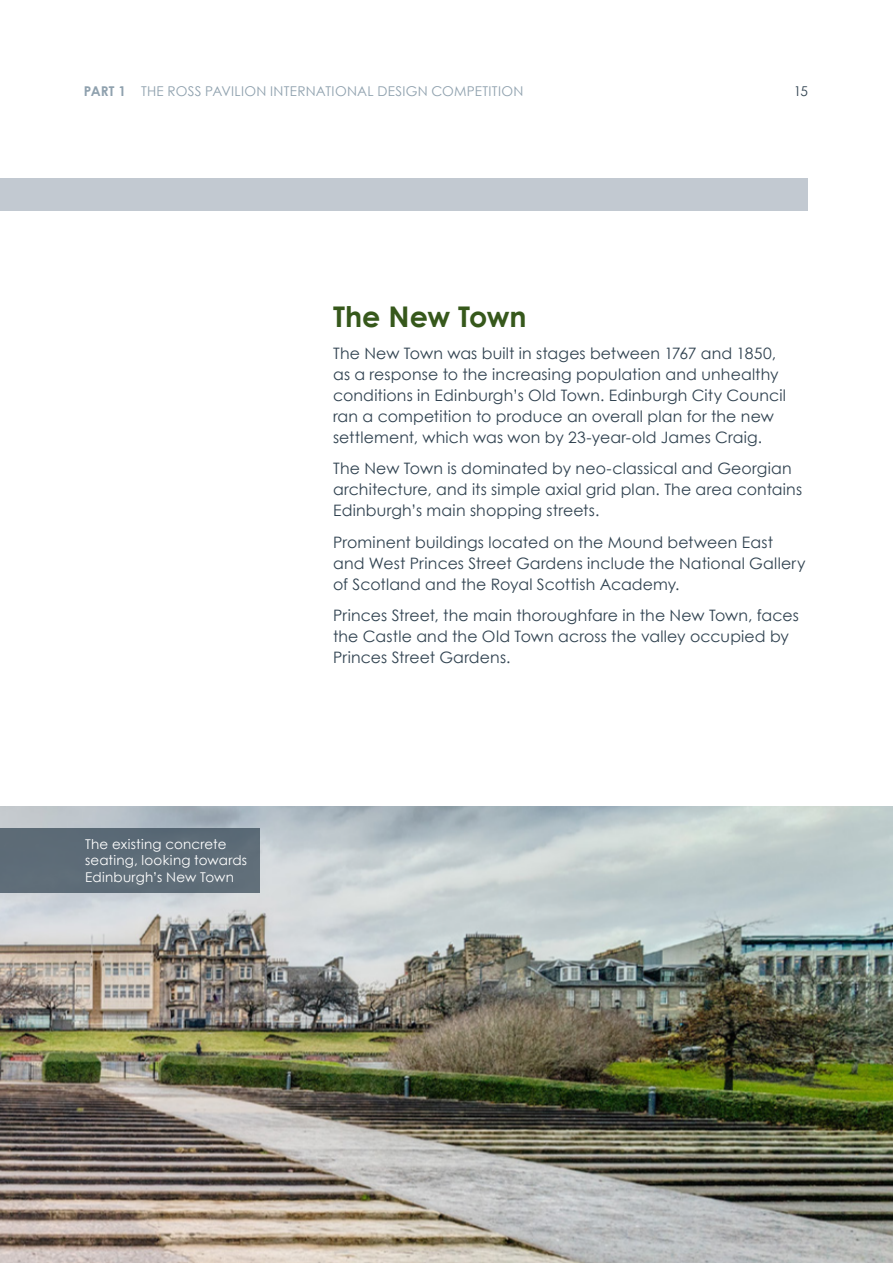
<style>
.page{position:relative;width:893px;height:1263px;background:#fff}
.page>*{position:absolute;margin:0;border:0;box-sizing:border-box;transform-origin:0 0}
.t1{font:700 28.5px "Century Gothic";color:#36581b}
.t2{font:15.75px/21px "Century Gothic";letter-spacing:.01em;color:#304250}
.t3{font:13.5px/16.5px "Century Gothic";letter-spacing:.015em;color:#fff}
.t4{font:13.5px "Century Gothic";letter-spacing:.02em;color:#8fa1ae}
.t5{font:13.5px "Century Gothic";color:#304250}
.s1{font-weight:700}
</style>
<div class="page">
<img style="left:0;top:806px;width:893px;height:457px">
<div style="left:0;top:178px;width:808px;height:33px;background:#c2c9d1"></div>
<div style="left:0;top:828px;width:260px;height:64px;background:#5d6c78"></div>
<p class="t4" style="left:84px;top:83px;width:441px"><span class="s1">PART 1</span> THE ROSS PAVILION INTERNATIONAL DESIGN COMPETITION</p>
<p class="t5" style="left:794px;top:83px;width:16px">15</p>
<p class="t3" style="left:85px;top:835px;width:164px">The existing concrete seating, looking towards<br>Edinburgh’s New Town</p>
<h1 class="t1" style="left:333px;top:299px;width:195px">The New Town</h1>
<p class="t2" style="left:333px;top:342px;width:454px">The New Town was built in stages between 1767 and 1850, as a response to the increasing population and unhealthy conditions in Edinburgh’s Old Town. Edinburgh City Council ran a competition to produce an overall plan for the new settlement, which was won by 23-year-old James Craig.</p>
<p class="t2" style="left:333px;top:458px;width:470px">The New Town is dominated by neo-classical and Georgian architecture, and its simple axial grid plan. The area contains<br>Edinburgh’s main shopping streets.</p>
<p class="t2" style="left:333px;top:531px;width:474px">Prominent buildings located on the Mound between East and West Princes Street Gardens include the National Gallery of Scotland and the Royal Scottish Academy.</p>
<p class="t2" style="left:333px;top:605px;width:467px">Princes Street, the main thoroughfare in the New Town, faces the Castle and the Old Town across the valley occupied by<br>Princes Street Gardens.</p>
</div>
